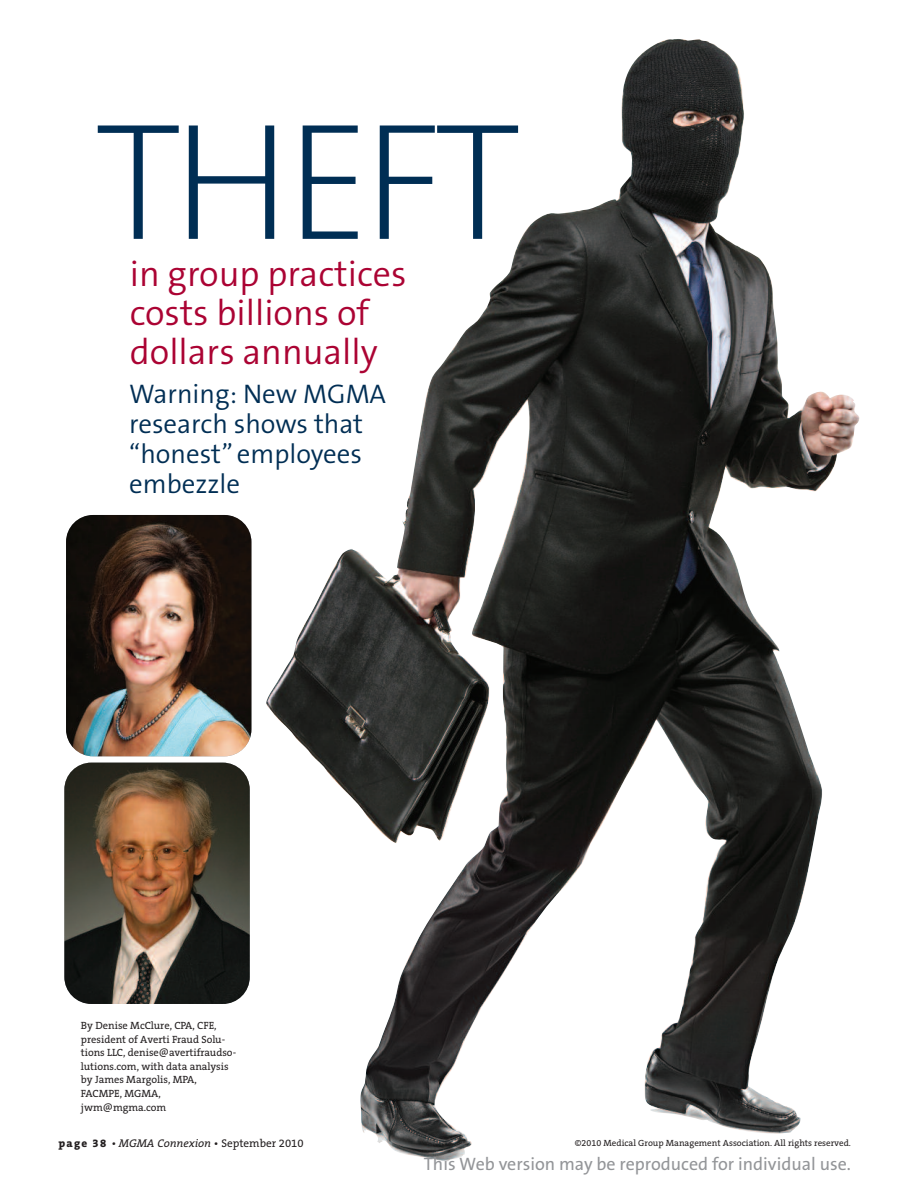
<style>
.page{position:relative;width:905px;height:1202px;background:#fff}
.page>*{position:absolute;margin:0;border:0;box-sizing:border-box;transform-origin:0 0}
.t1{font:200 167.85px "The Sans B2";letter-spacing:-.05em;color:#002e54}
.t2{font:300 36px/39px "The Sans B4";color:#ab0333}
.t3{font:300 27px/30px "The Sans B4";color:#002e54}
.t4{font:18px "The Sans B5 Plain";color:#939598}
.t5{font:italic 11.25px "The Serif B5 Plain";color:#231f20}
.t6{font:10.5px/13.5px "The Serif B5 Plain";color:#231f20}
.t7{font:9px "The Serif B5 Plain";color:#231f20}
.s1{font-family:"The Serif B8";font-weight:800;font-style:normal}
.s2{font-style:normal}
</style>
<div class="page">
<img style="left:266px;top:39px;width:593px;height:1096px">
<img style="left:64px;top:762px;width:186px;height:242px;border-radius:27px">
<img style="left:66px;top:515px;width:185px;height:241px;border-radius:27px">
<h1 class="t1" style="left:94px;top:96px;width:428px">THEFT</h1>
<h2 class="t2" style="left:130px;top:256px;width:278px">in group practices costs billions of dollars annually</h2>
<h3 class="t3" style="left:129px;top:379px;width:258px">Warning: New MGMA research shows that “honest” employees embezzle</h3>
<p class="t6" style="left:81px;top:1019px;width:157px">By Denise McClure, CPA, CFE, president of Averti Fraud Solu&shy;tions LLC, denise@avertifraudso&shy;lutions.com, with data analysis by James Margolis, MPA,<br>FACMPE, MGMA, jwm@mgma.com</p>
<p class="t5" style="left:58px;top:1137px;width:246px"><span class="s1">page 38</span> • MGMA Connexion <span class="s2">• September 2010</span></p>
<p class="t7" style="left:575px;top:1137px;width:277px">©2010 Medical Group Management Association. All rights reserved.</p>
<h3 class="t4" style="left:423px;top:1154px;width:429px">This Web version may be reproduced for individual use.</h3>
</div>
